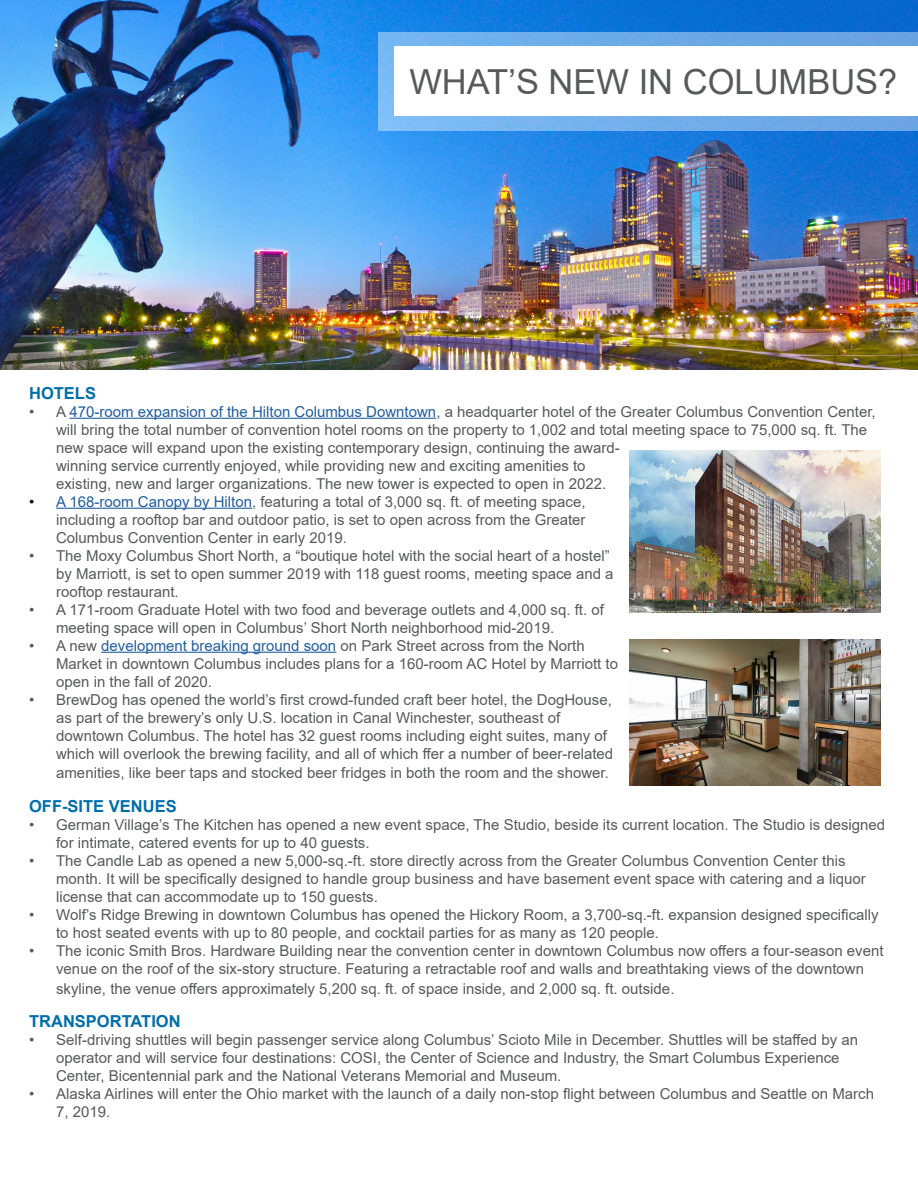
<style>
.page{position:relative;width:918px;height:1188px;background:#fff}
.page>*{position:absolute;margin:0;border:0;box-sizing:border-box;transform-origin:0 0}
.t1{font:34.5px "Arial";color:#58595b}
.t2{font:700 16.5px "Arial";color:#016daa}
.t3{font:15px/18px "Arial";color:#58595b}
.s1{color:#215e9e}
.s2{color:#000}
</style>
<div class="page">
<hr style="left:70px;top:418px;width:366px;height:1px;background:#215e9e">
<hr style="left:56px;top:508px;width:196px;height:1px;background:#215e9e">
<hr style="left:101px;top:652px;width:235px;height:1px;background:#215e9e">
<img style="left:0;top:0;width:918px;height:370px">
<div style="left:378px;top:32px;width:540px;height:98px;background:linear-gradient(to right,#78baf4,#68a2e0)"></div>
<div style="left:394px;top:46px;width:524px;height:69px;background:#fff"></div>
<img style="left:630px;top:450px;width:250px;height:162px">
<img style="left:630px;top:639px;width:250px;height:147px">
<h1 class="t1" style="left:409px;top:58px;width:490px">WHAT’S NEW IN COLUMBUS?</h1>
<p class="t2" style="left:29px;top:381px;width:68px">HOTELS</p>
<p class="t3" style="left:56px;top:402px;width:821px;text-indent:-27px">• A <span class="s1">470-room expansion of the Hilton Columbus Downtown</span>, a headquarter hotel of the Greater Columbus Convention Center, will bring the total number of convention hotel rooms on the property to 1,002 and total meeting space to 75,000 sq. ft. The new space will expand upon the existing contemporary design, continuing the award-<br>winning service currently enjoyed, while providing new and exciting amenities to<br>existing, new and larger organizations. The new tower is expected to open in 2022.</p>
<p class="t3" style="left:56px;top:492px;width:531px;text-align:justify;text-indent:-27px"><span class="s2">•</span> <span class="s1">A 168-room Canopy by Hilton</span>, featuring a total of 3,000 sq. ft. of meeting space, including a rooftop bar and outdoor patio, is set to open across from the Greater Columbus Convention Center in early 2019.</p>
<p class="t3" style="left:56px;top:546px;width:559px;text-indent:-27px">• The Moxy Columbus Short North, a “boutique hotel with the social heart of a hostel” by Marriott, is set to open summer 2019 with 118 guest rooms, meeting space and a rooftop restaurant.</p>
<p class="t3" style="left:56px;top:600px;width:549px;text-indent:-27px">• A 171-room Graduate Hotel with two food and beverage outlets and 4,000 sq. ft. of meeting space will open in Columbus’ Short North neighborhood mid-2019.</p>
<p class="t3" style="left:56px;top:636px;width:563px;text-indent:-27px">• A new <span class="s1">development breaking ground soon</span> on Park Street across from the North<br>Market in downtown Columbus includes plans for a 160-room AC Hotel by Marriott to open in the fall of 2020.</p>
<p class="t3" style="left:56px;top:690px;width:559px;text-indent:-27px">• BrewDog has opened the world’s first crowd-funded craft beer hotel, the DogHouse, as part of the brewery’s only U.S. location in Canal Winchester, southeast of downtown Columbus. The hotel has 32 guest rooms including eight suites, many of which will overlook the brewing facility, and all of which ffer a number of beer-related</p>
<p class="t3" style="left:56px;top:764px;width:554px">amenities, like beer taps and stocked beer fridges in both the room and the shower.</p>
<p class="t2" style="left:29px;top:794px;width:149px">OFF-SITE VENUES</p>
<p class="t3" style="left:56px;top:815px;width:831px;text-indent:-27px">• German Village’s The Kitchen has opened a new event space, The Studio, beside its current location. The Studio is designed for intimate, catered events for up to 40 guests.</p>
<p class="t3" style="left:56px;top:851px;width:811px;text-indent:-27px">• The Candle Lab as opened a new 5,000-sq.-ft. store directly across from the Greater Columbus Convention Center this month. It will be specifically designed to handle group business and have basement event space with catering and a liquor license that can accommodate up to 150 guests.</p>
<p class="t3" style="left:56px;top:905px;width:824px;text-indent:-27px">• Wolf’s Ridge Brewing in downtown Columbus has opened the Hickory Room, a 3,700-sq.-ft. expansion designed specifically to host seated events with up to 80 people, and cocktail parties for as many as 120 people.</p>
<p class="t3" style="left:29px;top:941px;width:856px;text-align:center">• The iconic Smith Bros. Hardware Building near the convention center in downtown Columbus now offers a four-season event venue on the roof of the six-story structure. Featuring a retractable roof and walls and breathtaking views of the downtown</p>
<p class="t3" style="left:56px;top:979px;width:620px">skyline, the venue offers approximately 5,200 sq. ft. of space inside, and 2,000 sq. ft. outside.</p>
<p class="t2" style="left:29px;top:1009px;width:153px">TRANSPORTATION</p>
<p class="t3" style="left:56px;top:1030px;width:804px;text-indent:-27px">• Self-driving shuttles will begin passenger service along Columbus’ Scioto Mile in December. Shuttles will be staffed by an operator and will service four destinations: COSI, the Center of Science and Industry, the Smart Columbus Experience<br>Center, Bicentennial park and the National Veterans Memorial and Museum.</p>
<p class="t3" style="left:56px;top:1084px;width:819px;text-indent:-27px">• Alaska Airlines will enter the Ohio market with the launch of a daily non-stop flight between Columbus and Seattle on March<br>7, 2019.</p>
</div>
